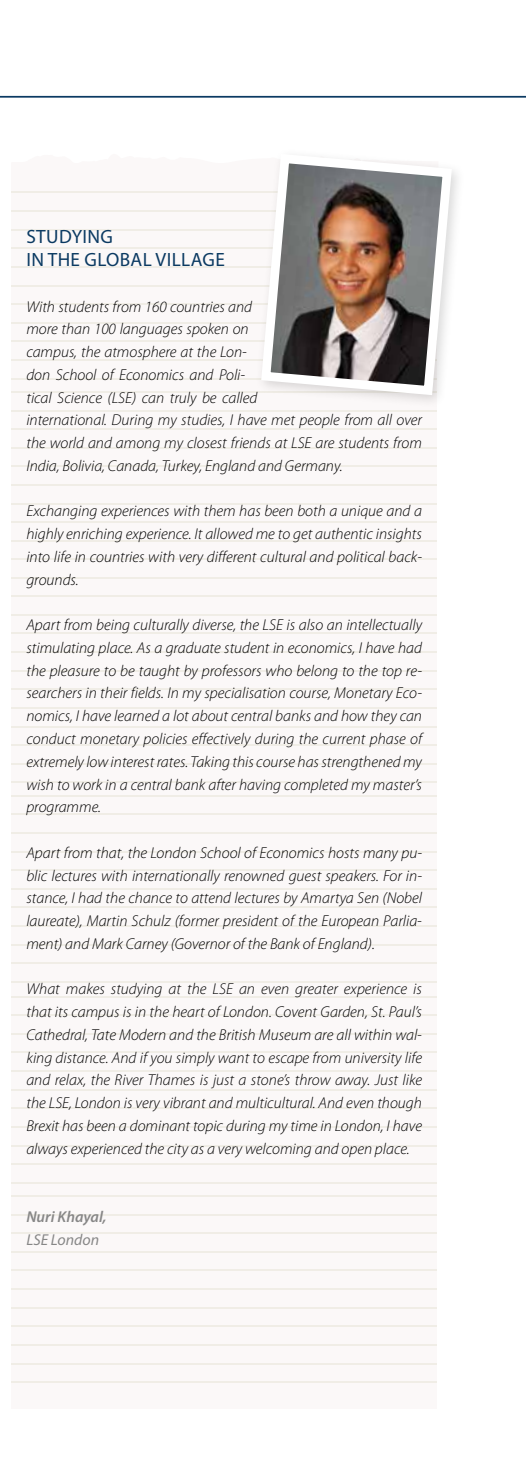
<style>
.page{position:relative;width:526px;height:1474px;background:#fff}
.page>*{position:absolute;margin:0;border:0;box-sizing:border-box;transform-origin:0 0}
.t1{font:19.25px/22.8px "Myriad Pro";letter-spacing:.02em;color:#0b3a62}
.t2{font:italic 300 15.75px/22.8px "Myriad Pro";color:#000;text-align:justify}
.t3{font:italic 600 15.75px "Myriad Pro";color:#878787}
.t4{font:italic 15.75px "Myriad Pro";color:#878787}
</style>
<div class="page">
<hr style="left:0;top:96px;width:526px;height:2px;background:#0b3a62">
<div style="left:12px;top:163px;width:425px;height:1245px;background:#fbf8f8"></div>
<hr style="left:12px;top:192px;width:425px;height:1px;background:#f0ede6">
<hr style="left:12px;top:210px;width:425px;height:2px;background:#f0ede6">
<hr style="left:12px;top:229px;width:425px;height:1px;background:#f0ede6">
<hr style="left:12px;top:247px;width:425px;height:2px;background:#f0ede6">
<hr style="left:12px;top:266px;width:425px;height:2px;background:#f0ede6">
<hr style="left:12px;top:285px;width:425px;height:1px;background:#f0ede6">
<hr style="left:12px;top:303px;width:425px;height:2px;background:#f0ede6">
<hr style="left:12px;top:322px;width:425px;height:1px;background:#f0ede6">
<hr style="left:12px;top:340px;width:425px;height:2px;background:#f0ede6">
<hr style="left:12px;top:359px;width:425px;height:2px;background:#f0ede6">
<hr style="left:12px;top:378px;width:425px;height:1px;background:#f0ede6">
<hr style="left:12px;top:391px;width:425px;height:2px;background:#f0ede6">
<hr style="left:12px;top:409px;width:425px;height:2px;background:#f0ede6">
<hr style="left:12px;top:428px;width:425px;height:2px;background:#f0ede6">
<hr style="left:12px;top:447px;width:425px;height:1px;background:#f0ede6">
<hr style="left:12px;top:465px;width:425px;height:2px;background:#f0ede6">
<hr style="left:12px;top:484px;width:425px;height:2px;background:#f0ede6">
<hr style="left:12px;top:503px;width:425px;height:1px;background:#f0ede6">
<hr style="left:12px;top:521px;width:425px;height:2px;background:#f0ede6">
<hr style="left:12px;top:540px;width:425px;height:1px;background:#f0ede6">
<hr style="left:12px;top:558px;width:425px;height:2px;background:#f0ede6">
<hr style="left:12px;top:577px;width:425px;height:2px;background:#f0ede6">
<hr style="left:12px;top:595px;width:425px;height:2px;background:#f0ede6">
<hr style="left:12px;top:614px;width:425px;height:1px;background:#f0ede6">
<hr style="left:12px;top:632px;width:425px;height:2px;background:#f0ede6">
<hr style="left:12px;top:651px;width:425px;height:2px;background:#f0ede6">
<hr style="left:12px;top:670px;width:425px;height:1px;background:#f0ede6">
<hr style="left:12px;top:688px;width:425px;height:2px;background:#f0ede6">
<hr style="left:12px;top:707px;width:425px;height:1px;background:#f0ede6">
<hr style="left:12px;top:725px;width:425px;height:2px;background:#f0ede6">
<hr style="left:12px;top:744px;width:425px;height:2px;background:#f0ede6">
<hr style="left:12px;top:763px;width:425px;height:1px;background:#f0ede6">
<hr style="left:12px;top:781px;width:425px;height:2px;background:#f0ede6">
<hr style="left:12px;top:794px;width:425px;height:2px;background:#f0ede6">
<hr style="left:12px;top:813px;width:425px;height:2px;background:#f0ede6">
<hr style="left:12px;top:832px;width:425px;height:1px;background:#f0ede6">
<hr style="left:12px;top:850px;width:425px;height:2px;background:#f0ede6">
<hr style="left:12px;top:869px;width:425px;height:2px;background:#f0ede6">
<hr style="left:12px;top:887px;width:425px;height:2px;background:#f0ede6">
<hr style="left:12px;top:906px;width:425px;height:2px;background:#f0ede6">
<hr style="left:12px;top:925px;width:425px;height:1px;background:#f0ede6">
<hr style="left:12px;top:943px;width:425px;height:2px;background:#f0ede6">
<hr style="left:12px;top:962px;width:425px;height:2px;background:#f0ede6">
<hr style="left:12px;top:981px;width:425px;height:1px;background:#f0ede6">
<hr style="left:12px;top:995px;width:425px;height:2px;background:#f0ede6">
<hr style="left:12px;top:1014px;width:425px;height:2px;background:#f0ede6">
<hr style="left:12px;top:1032px;width:425px;height:2px;background:#f0ede6">
<hr style="left:12px;top:1051px;width:425px;height:2px;background:#f0ede6">
<hr style="left:12px;top:1070px;width:425px;height:1px;background:#f0ede6">
<hr style="left:12px;top:1088px;width:425px;height:2px;background:#f0ede6">
<hr style="left:12px;top:1107px;width:425px;height:2px;background:#f0ede6">
<hr style="left:12px;top:1126px;width:425px;height:1px;background:#f0ede6">
<hr style="left:12px;top:1144px;width:425px;height:2px;background:#f0ede6">
<hr style="left:12px;top:1163px;width:425px;height:1px;background:#f0ede6">
<hr style="left:12px;top:1181px;width:425px;height:2px;background:#f0ede6">
<hr style="left:12px;top:1195px;width:425px;height:1px;background:#f0ede6">
<hr style="left:12px;top:1213px;width:425px;height:2px;background:#f0ede6">
<hr style="left:12px;top:1232px;width:425px;height:2px;background:#f0ede6">
<hr style="left:12px;top:1250px;width:425px;height:2px;background:#f0ede6">
<hr style="left:12px;top:1269px;width:425px;height:2px;background:#f0ede6">
<hr style="left:12px;top:1288px;width:425px;height:1px;background:#f0ede6">
<hr style="left:12px;top:1306px;width:425px;height:2px;background:#f0ede6">
<hr style="left:12px;top:1325px;width:425px;height:2px;background:#f0ede6">
<hr style="left:12px;top:1343px;width:425px;height:2px;background:#f0ede6">
<hr style="left:12px;top:1362px;width:425px;height:2px;background:#f0ede6">
<hr style="left:12px;top:1381px;width:425px;height:1px;background:#f0ede6">
<div style="left:255px;top:148px;width:210px;height:260px;background:#fff"></div>
<img style="left:256px;top:156px;width:200px;height:244px">
<p class="t1" style="left:26px;top:225px;width:200px">STUDYING<br>IN THE GLOBAL VILLAGE</p>
<p class="t2" style="left:26px;top:295px;width:397px;text-align:left">With students from 160 countries and<br>more than 100 languages spoken on<br>campus, the atmosphere at the Lon-<br>don School of Economics and Poli-<br>tical Science (LSE) can truly be called<br>international. During my studies, I have met people from all over the world and among my closest friends at LSE are students from India, Bolivia, Canada, Turkey, England and Germany.</p>
<p class="t2" style="left:26px;top:499px;width:397px">Exchanging experiences with them has been both a unique and a highly enriching experience. It allowed me to get authentic insights into life in countries with very different cultural and political back&shy;grounds.</p>
<p class="t2" style="left:26px;top:613px;width:397px">Apart from being culturally diverse, the LSE is also an intellectually stimulating place. As a graduate student in economics, I have had the pleasure to be taught by professors who belong to the top re&shy;searchers in their fields. In my specialisation course, Monetary Eco&shy;nomics, I have learned a lot about central banks and how they can conduct monetary policies effectively during the current phase of extremely low interest rates. Taking this course has strengthened my wish to work in a central bank after having completed my master’s programme.</p>
<p class="t2" style="left:26px;top:841px;width:397px">Apart from that, the London School of Economics hosts many pu&shy;blic lectures with internationally renowned guest speakers. For in&shy;stance, I had the chance to attend lectures by Amartya Sen (Nobel laureate), Martin Schulz (former president of the European Parlia&shy;ment) and Mark Carney (Governor of the Bank of England).</p>
<p class="t2" style="left:26px;top:977px;width:397px">What makes studying at the LSE an even greater experience is that its campus is in the heart of London. Covent Garden, St. Paul’s Cathedral, Tate Modern and the British Museum are all within wal&shy;king distance. And if you simply want to escape from university life and relax, the River Thames is just a stone’s throw away. Just like the LSE, London is very vibrant and multicultural. And even though Brexit has been a dominant topic during my time in London, I have always experienced the city as a very welcoming and open place.</p>
<p class="t3" style="left:26px;top:1206px;width:82px">Nuri Khayal,</p>
<p class="t4" style="left:26px;top:1229px;width:74px">LSE London</p>
</div>
